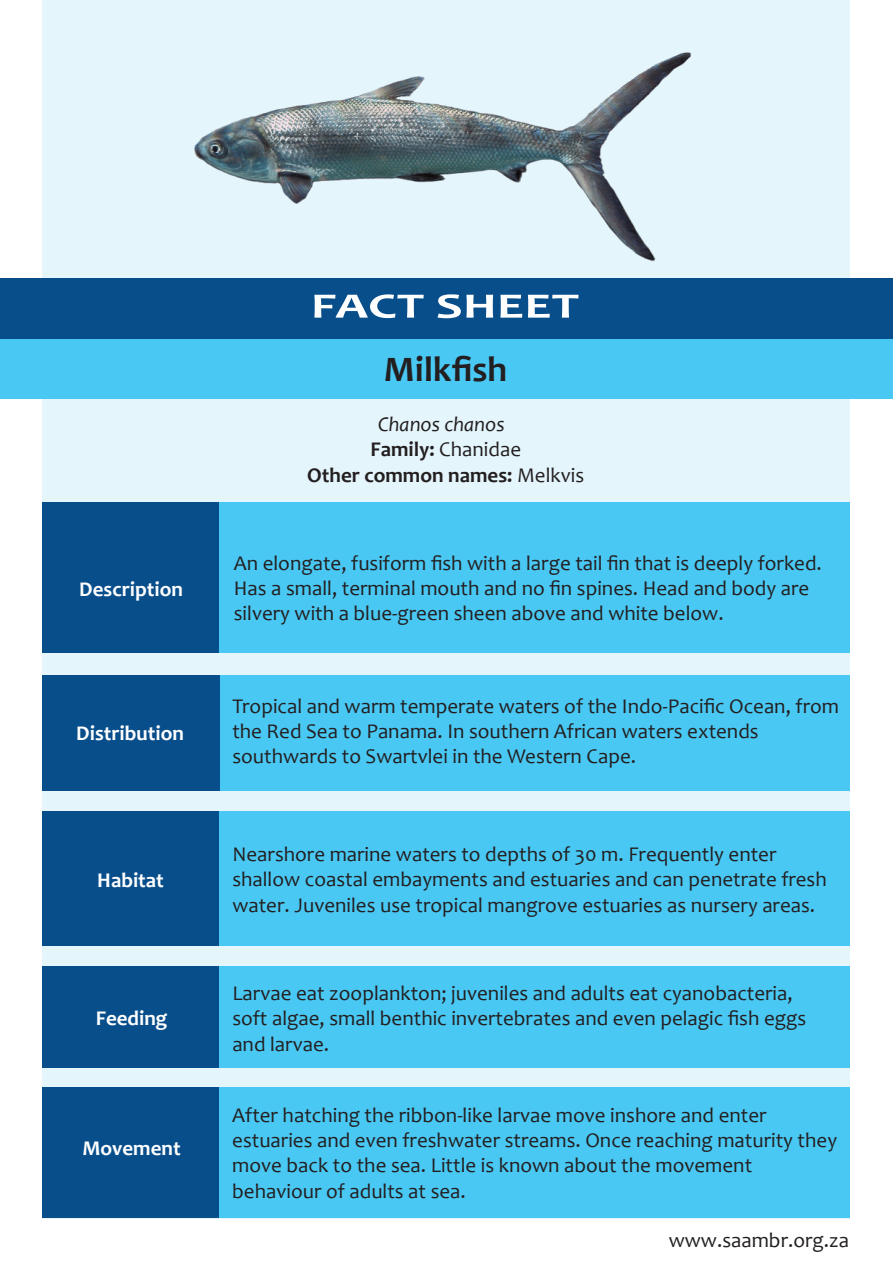
<style>
.page{position:relative;width:893px;height:1263px;background:#fff}
.page>*{position:absolute;margin:0;border:0;box-sizing:border-box;transform-origin:0 0}
.t1{font:700 36px "Candara";color:#fff;scale:1.45 1}
.t2{font:700 36px "Candara";color:#231f20}
.t3{font:21px/25.2px "Candara";color:#231f20}
.t4{font:700 21px/25.2px "Candara";color:#231f20;text-align:center}
.t5{font:700 21px "Candara";color:#fff}
.s1{font-weight:400;font-style:italic}
.s2{font-weight:400}
</style>
<div class="page">
<div style="left:42px;top:0;width:808px;height:1219px;background:#e4f5fc"></div>
<div style="left:0;top:278px;width:893px;height:61px;background:#084e8b"></div>
<div style="left:0;top:339px;width:893px;height:60px;background:#49c8f4"></div>
<div style="left:42px;top:503px;width:177px;height:150px;background:#084e8b"></div>
<div style="left:219px;top:503px;width:631px;height:150px;background:#49c8f4"></div>
<div style="left:219px;top:675px;width:631px;height:115px;background:#49c8f4"></div>
<div style="left:42px;top:675px;width:177px;height:115px;background:#084e8b"></div>
<div style="left:42px;top:811px;width:177px;height:134px;background:#084e8b"></div>
<div style="left:219px;top:811px;width:631px;height:134px;background:#49c8f4"></div>
<div style="left:42px;top:966px;width:177px;height:102px;background:#084e8b"></div>
<div style="left:219px;top:966px;width:631px;height:102px;background:#49c8f4"></div>
<div style="left:42px;top:1087px;width:177px;height:131px;background:#084e8b"></div>
<div style="left:219px;top:1087px;width:631px;height:131px;background:#49c8f4"></div>
<img style="left:190px;top:33px;width:510px;height:234px">
<p class="t5" style="left:79px;top:576px;width:105px">Description</p>
<p class="t5" style="left:76px;top:720px;width:109px">Distribution</p>
<p class="t5" style="left:97px;top:867px;width:68px">Habitat</p>
<p class="t5" style="left:96px;top:1005px;width:73px">Feeding</p>
<p class="t5" style="left:82px;top:1135px;width:100px">Movement</p>
<h1 class="t1" style="left:311px;top:283px;width:187px">FACT SHEET</h1>
<h1 class="t2" style="left:384px;top:347px;width:125px">Milkfish</h1>
<p class="t4" style="left:307px;top:412px;width:279px"><span class="s1">Chanos chanos<br></span>Family: <span class="s2">Chanidae<br></span>Other common names: <span class="s2">Melkvis</span></p>
<p class="t3" style="left:234px;top:550px;width:589px">An elongate, fusiform fish with a large tail fin that is deeply forked.<br>Has a small, terminal mouth and no fin spines. Head and body are silvery with a blue-green sheen above and white below.</p>
<p class="t3" style="left:232px;top:693px;width:608px">Tropical and warm temperate waters of the Indo-Pacific Ocean, from the Red Sea to Panama. In southern African waters extends southwards to Swartvlei in the Western Cape.</p>
<p class="t3" style="left:232px;top:841px;width:596px">Nearshore marine waters to depths of 30 m. Frequently enter shallow coastal embayments and estuaries and can penetrate fresh water. Juveniles use tropical mangrove estuaries as nursery areas.</p>
<p class="t3" style="left:232px;top:980px;width:575px">Larvae eat zooplankton; juveniles and adults eat cyanobacteria, soft algae, small benthic invertebrates and even pelagic fish eggs and larvae.</p>
<p class="t3" style="left:232px;top:1102px;width:606px">After hatching the ribbon-like larvae move inshore and enter estuaries and even freshwater streams. Once reaching maturity they move back to the sea. Little is known about the movement behaviour of adults at sea.</p>
<p class="t3" style="left:669px;top:1227px;width:182px">www.saambr.org.za</p>
</div>
